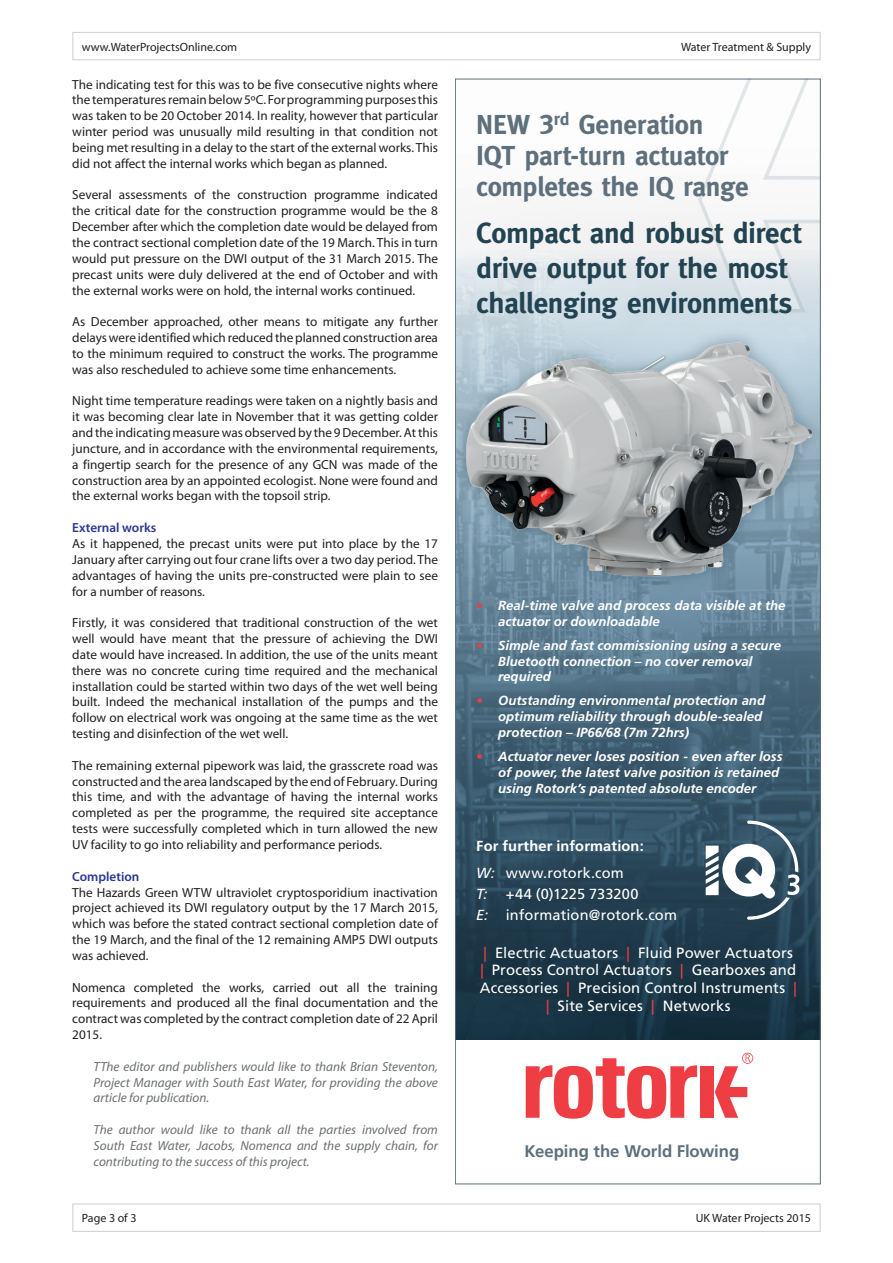
<style>
.page{position:relative;width:893px;height:1263px;background:#fff}
.page>*{position:absolute;margin:0;border:0;box-sizing:border-box;transform-origin:0 0}
.t1{font:700 29.1px/35px "Meta";letter-spacing:-.01em;color:#224352}
.t2{font:700 27.45px/30.9px "Meta";letter-spacing:-.01em;color:#5d707c}
.t3{font:700 16.8px "Frutiger LT Std";color:#5d707c}
.t4{font:14.85px/17.9px "Frutiger LT Std";letter-spacing:.01em;color:#fff;text-align:center}
.t5{font:14.55px/20.9px "Frutiger LT Std";letter-spacing:.005em;color:#fff}
.t6{font:700 14.55px/26.7px "Frutiger LT Std";letter-spacing:.01em;color:#fff}
.t7{font:italic 14.55px "Frutiger LT Std";color:#fff}
.t8{font:13.2px/15.9px "Myriad Pro";color:#231f20;text-align:justify}
.t9{font:italic 700 13.2px/15.8px "Frutiger LT Std";color:#fff}
.t10{font:italic 13.2px/15.9px "Myriad Pro";color:#6d6f71;text-align:justify}
.t11{font:600 13.2px "Myriad Pro";color:#2a3890}
.t12{font:12px "Myriad Pro";color:#231f20}
.s1{color:#ef3e43}
.s2{font-weight:400;font-style:italic}
.s3{font-weight:400}
.s4{font-style:italic}
</style>
<div class="page">
<div style="left:72px;top:32px;width:749px;height:28px;border:1px solid #d1d3d4"></div>
<div style="left:72px;top:1203px;width:749px;height:29px;border:1px solid #d1d3d4"></div>
<img style="left:457px;top:210px;width:362px;height:830px">
<svg style="left:706px;top:820px;width:93px;height:100px"></svg>
<img style="left:457px;top:320px;width:362px;height:268px">
<div style="left:700px;top:1066px;width:14px;height:52px;background:#ef3e43"></div>
<svg style="left:715px;top:1053px;width:38px;height:65px"></svg>
<svg style="left:526px;top:1058px;width:171px;height:61px"></svg>
<svg style="left:696px;top:79px;width:125px;height:235px"></svg>
<p class="t12" style="left:82px;top:39px;width:157px">www.WaterProjectsOnline.com</p>
<p class="t12" style="left:681px;top:39px;width:131px">Water Treatment &amp; Supply</p>
<p class="t8" style="left:72px;top:76px;width:367px">The indicating test for this was to be five consecutive nights where the temperatures remain below 5oC. For programming purposes this was taken to be 20 October 2014. In reality, however that particular winter period was unusually mild resulting in that condition not being met resulting in a delay to the start of the external works. This did not affect the internal works which began as planned.</p>
<p class="t8" style="left:72px;top:187px;width:367px">Several assessments of the construction programme indicated the critical date for the construction programme would be the 8<br>December after which the completion date would be delayed from the contract sectional completion date of the 19 March. This in turn would put pressure on the DWI output of the 31 March 2015. The precast units were duly delivered at the end of October and with the external works were on hold, the internal works continued.</p>
<p class="t8" style="left:72px;top:314px;width:367px">As December approached, other means to mitigate any further delays were identified which reduced the planned construction area to the minimum required to construct the works. The programme was also rescheduled to achieve some time enhancements.</p>
<p class="t8" style="left:72px;top:393px;width:367px">Night time temperature readings were taken on a nightly basis and it was becoming clear late in November that it was getting colder and the indicating measure was observed by the 9 December. At this juncture, and in accordance with the environmental requirements, a fingertip search for the presence of any GCN was made of the construction area by an appointed ecologist. None were found and the external works began with the topsoil strip.</p>
<p class="t11" style="left:72px;top:519px;width:86px">External works</p>
<p class="t8" style="left:72px;top:535px;width:367px">As it happened, the precast units were put into place by the 17<br>January after carrying out four crane lifts over a two day period. The advantages of having the units pre-constructed were plain to see for a number of reasons.</p>
<p class="t8" style="left:72px;top:615px;width:367px">Firstly, it was considered that traditional construction of the wet well would have meant that the pressure of achieving the DWI date would have increased. In addition, the use of the units meant there was no concrete curing time required and the mechanical installation could be started within two days of the wet well being built. Indeed the mechanical installation of the pumps and the follow on electrical work was ongoing at the same time as the wet testing and disinfection of the wet well.</p>
<p class="t8" style="left:72px;top:757px;width:367px">The remaining external pipework was laid, the grasscrete road was constructed and the area landscaped by the end of February. During this time, and with the advantage of having the internal works completed as per the programme, the required site acceptance tests were successfully completed which in turn allowed the new UV facility to go into reliability and performance periods.</p>
<p class="t11" style="left:72px;top:868px;width:69px">Completion</p>
<p class="t8" style="left:72px;top:884px;width:367px">The Hazards Green WTW ultraviolet cryptosporidium inactivation project achieved its DWI regulatory output by the 17 March 2015, which was before the stated contract sectional completion date of the 19 March, and the final of the 12 remaining AMP5 DWI outputs was achieved.</p>
<p class="t8" style="left:72px;top:979px;width:367px">Nomenca completed the works, carried out all the training requirements and produced all the final documentation and the contract was completed by the contract completion date of 22 April 2015.</p>
<p class="t10" style="left:94px;top:1058px;width:346px">TThe editor and publishers would like to thank Brian Steventon, Project Manager with South East Water, for providing the above article for publication.</p>
<p class="t10" style="left:94px;top:1121px;width:346px">The author would like to thank all the parties involved from South East Water, Jacobs, Nomenca and the supply chain, for contributing to the success of this project.</p>
<h2 class="t2" style="left:476px;top:109px;width:274px">NEW 3<sup>rd</sup> Generation<br>IQT part-turn actuator completes the IQ range</h2>
<h1 class="t1" style="left:476px;top:215px;width:326px">Compact and robust direct drive output for the most challenging environments</h1>
<p class="t9" style="left:498px;top:597px;width:289px;text-indent:-22px"><span class="s1">•</span> Real-time valve and process data visible at the actuator or downloadable</p>
<p class="t9" style="left:498px;top:637px;width:284px;text-indent:-22px"><span class="s1">•</span> Simple and fast commissioning using a secure<br>Bluetooth connection – no cover removal required</p>
<p class="t9" style="left:498px;top:693px;width:268px;text-indent:-22px"><span class="s1">•</span> Outstanding environmental protection and optimum reliability through double-sealed protection – IP66/68 (7m 72hrs)</p>
<p class="t9" style="left:498px;top:749px;width:286px;text-indent:-22px"><span class="s1">•</span> Actuator never loses position - even after loss of power, the latest valve position is retained using Rotork’s patented absolute encoder</p>
<p class="t6" style="left:476px;top:833px;width:169px">For further information:<br><span class="s2">W:</span> <span class="s3">www.rotork.com</span></p>
<p class="t7" style="left:476px;top:885px;width:13px">T:</p>
<p class="t5" style="left:476px;top:883px;width:202px;text-indent:29px">+44 (0)1225 733200<br><span class="s4">E:</span> information@rotork.com</p>
<p class="t4" style="left:480px;top:943px;width:318px"><span class="s1">|</span> Electric Actuators <span class="s1">|</span> Fluid Power Actuators<br><span class="s1">|</span> Process Control Actuators <span class="s1">|</span> Gearboxes and Accessories <span class="s1">|</span> Precision Control Instruments <span class="s1">| |</span> Site Services <span class="s1">|</span> Networks</p>
<p class="t3" style="left:524px;top:1141px;width:217px">Keeping the World Flowing</p>
<p class="t12" style="left:82px;top:1211px;width:56px">Page 3 of 3</p>
<p class="t12" style="left:696px;top:1211px;width:117px">UK Water Projects 2015</p>
</div>
